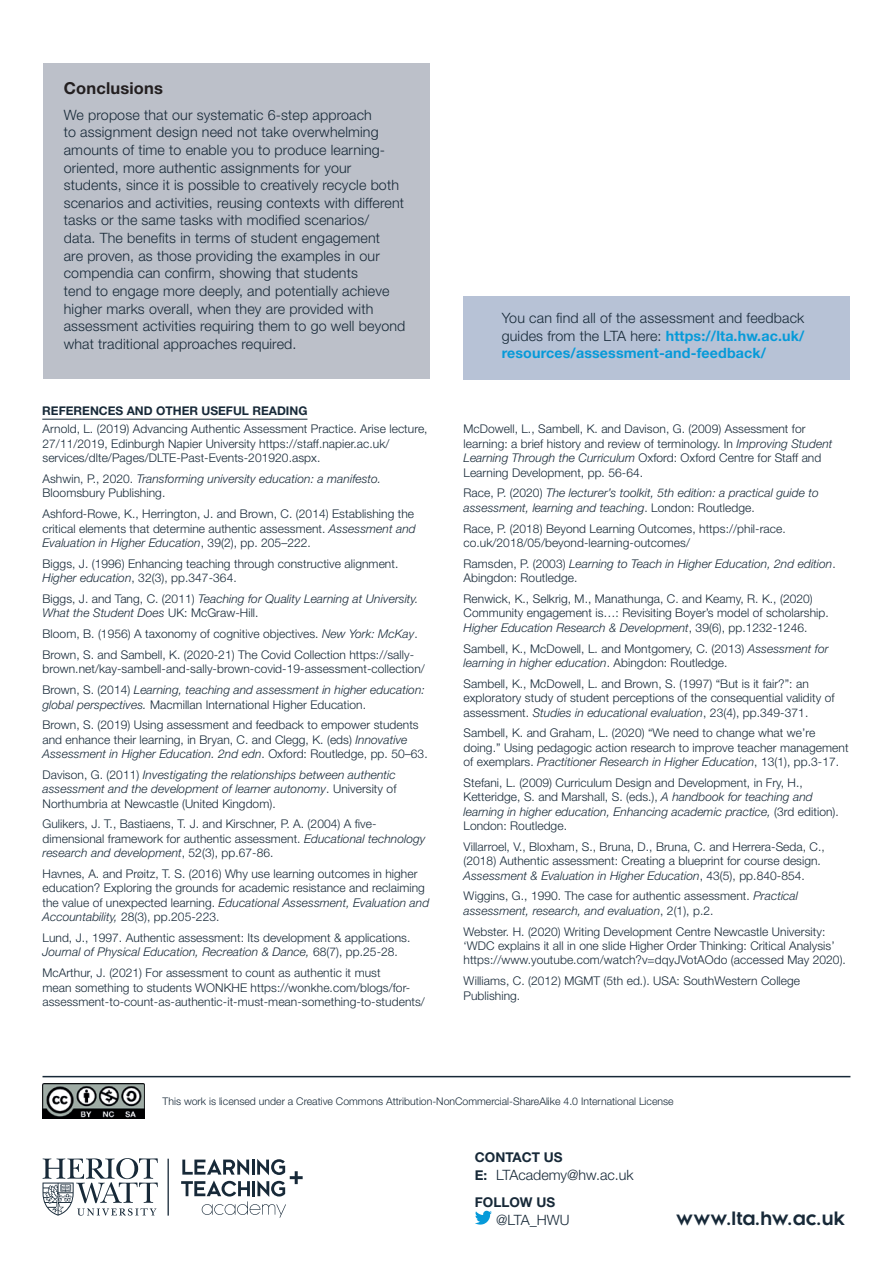
<style>
.page{position:relative;width:893px;height:1263px;background:#fff}
.page>*{position:absolute;margin:0;border:0;box-sizing:border-box;transform-origin:0 0}
.t1{font:700 18px "Kessel 105";color:#172938}
.Bullet_2_para{font:700 16.5px "Helvetica Neue LT Std";letter-spacing:.01em;color:#231f20}
.Bullet_2_para-2{font:300 14.25px/17.7px "Helvetica Neue LT Std";letter-spacing:.01em;color:#172938}
.t2{font:700 13.5px "Helvetica Neue LT Std";color:#172938}
.References{font:300 12px/14.4px "Helvetica Neue LT Std";letter-spacing:.005em;color:#172938}
.References-2{font:italic 300 12px/14.4px "Helvetica Neue LT Std";letter-spacing:.005em;color:#172938}
.t3{font:700 12px "Helvetica Neue LT Std";color:#172938}
.t4{font:300 10.5px "Helvetica Neue LT Std";color:#172938}
.s1{font-style:normal}
.s2{font-style:italic}
.s3{font-weight:700;color:#069ad9}
.s4{font-weight:700;font-size:13.5px}
</style>
<div class="page">
<div style="left:463px;top:296px;width:387px;height:83px;background:#b7c2d6"></div>
<hr style="left:42px;top:419px;width:265px;height:1px;background:#172938">
<div style="left:43px;top:64px;width:386px;height:315px;background:#bcc0c9"></div>
<svg style="left:475px;top:1211px;width:17px;height:13px"></svg>
<svg style="left:42px;top:1158px;width:116px;height:58px"></svg>
<hr style="left:168px;top:1159px;width:1px;height:56px;background:#172938">
<svg style="left:181px;top:1159px;width:122px;height:58px"></svg>
<hr style="left:43px;top:1076px;width:807px;height:1px;background:#172938">
<img style="left:43px;top:1083px;width:101px;height:36px">
<p class="Bullet_2_para" style="left:64px;top:77px;width:101px">Conclusions</p>
<p class="Bullet_2_para-2" style="left:64px;top:105px;width:343px">We propose that our systematic 6-step approach<br>to assignment design need not take overwhelming amounts of time to enable you to produce learning&shy;oriented, more authentic assignments for your students, since it is possible to creatively recycle both scenarios and activities, reusing contexts with different tasks or the same tasks with modified scenarios/<br>data. The benefits in terms of student engagement<br>are proven, as those providing the examples in our compendia can confirm, showing that students<br>tend to engage more deeply, and potentially achieve higher marks overall, when they are provided with assessment activities requiring them to go well beyond what traditional approaches required.</p>
<p class="t3" style="left:42px;top:403px;width:267px">REFERENCES AND OTHER USEFUL READING</p>
<p class="References" style="left:43px;top:422px;width:387px">Arnold, L. (2019) Advancing Authentic Assessment Practice. Arise lecture,<br>27/11/2019, Edinburgh Napier University https://staff.napier.ac.uk/ services/dlte/Pages/DLTE-Past-Events-201920.aspx.</p>
<p class="References-2" style="left:43px;top:471px;width:340px"><span class="s1">Ashwin, P., 2020.</span> Transforming university education: a manifesto.<br><span class="s1">Bloomsbury Publishing.</span></p>
<p class="References" style="left:43px;top:506px;width:375px">Ashford-Rowe, K., Herrington, J. and Brown, C. (2014) Establishing the critical elements that determine authentic assessment. <span class="s2">Assessment and<br>Evaluation in Higher Education</span>, 39(2), pp. 205–222.</p>
<p class="References" style="left:43px;top:556px;width:357px">Biggs, J. (1996) Enhancing teaching through constructive alignment.<br><span class="s2">Higher education</span>, 32(3), pp.347-364.</p>
<p class="References-2" style="left:43px;top:591px;width:377px"><span class="s1">Biggs, J. and Tang, C. (2011)</span> Teaching for Quality Learning at University.<br>What the Student Does <span class="s1">UK: McGraw-Hill.</span></p>
<p class="References" style="left:43px;top:626px;width:377px">Bloom, B. (1956) A taxonomy of cognitive objectives. <span class="s2">New York: McKay</span>.</p>
<p class="References" style="left:43px;top:647px;width:384px">Brown, S. and Sambell, K. (2020-21) The Covid Collection https://sally&shy;brown.net/kay-sambell-and-sally-brown-covid-19-assessment-collection/</p>
<p class="References-2" style="left:43px;top:682px;width:384px"><span class="s1">Brown, S. (2014)</span> Learning, teaching and assessment in higher education: global perspectives. <span class="s1">Macmillan International Higher Education.</span></p>
<p class="References" style="left:43px;top:717px;width:387px">Brown, S. (2019) Using assessment and feedback to empower students and enhance their learning, in Bryan, C. and Clegg, K. (eds) <span class="s2">Innovative<br>Assessment in Higher Education. 2nd edn</span>. Oxford: Routledge, pp. 50–63.</p>
<p class="References-2" style="left:43px;top:767px;width:355px;text-align:justify"><span class="s1">Davison, G. (2011)</span> Investigating the relationships between authentic assessment and the development of learner autonomy<span class="s1">. University of Northumbria at Newcastle (United Kingdom).</span></p>
<p class="References" style="left:43px;top:817px;width:384px">Gulikers, J. T., Bastiaens, T. J. and Kirschner, P. A. (2004) A five&shy;dimensional framework for authentic assessment. <span class="s2">Educational technology research and development</span>, 52(3), pp.67-86.</p>
<p class="References" style="left:43px;top:866px;width:388px">Havnes, A. and Prøitz, T. S. (2016) Why use learning outcomes in higher education? Exploring the grounds for academic resistance and reclaiming the value of unexpected learning. <span class="s2">Educational Assessment, Evaluation and Accountability,</span> 28(3), pp.205-223.</p>
<p class="References" style="left:43px;top:930px;width:369px">Lund, J., 1997. Authentic assessment: Its development &amp; applications.<br><span class="s2">Journal of Physical Education, Recreation &amp; Dance,</span> 68(7), pp.25-28.</p>
<p class="References" style="left:43px;top:965px;width:384px">McArthur, J. (2021) For assessment to count as authentic it must<br>mean something to students WONKHE https://wonkhe.com/blogs/for&shy;assessment-to-count-as-authentic-it-must-mean-something-to-students/</p>
<p class="Bullet_2_para-2" style="left:502px;top:309px;width:304px;text-align:justify">You can find all of the assessment and feedback guides from the LTA here: <span class="s3">https://lta.hw.ac.uk/ resources/assessment-and-feedback/</span></p>
<p class="References" style="left:463px;top:422px;width:370px">McDowell, L., Sambell, K. and Davison, G. (2009) Assessment for learning: a brief history and review of terminology. In <span class="s2">Improving Student Learning Through the Curriculum</span> Oxford: Oxford Centre for Staff and Learning Development, pp. 56-64.</p>
<p class="References-2" style="left:463px;top:486px;width:357px"><span class="s1">Race, P. (2020)</span> The lecturer’s toolkit, 5th edition: a practical guide to assessment, learning and teaching<span class="s1">. London: Routledge.</span></p>
<p class="References" style="left:463px;top:521px;width:324px">Race, P. (2018) Beyond Learning Outcomes, https://phil-race. co.uk/2018/05/beyond-learning-outcomes/</p>
<p class="References-2" style="left:463px;top:556px;width:374px"><span class="s1">Ramsden, P. (2003)</span> Learning to Teach in Higher Education, 2nd edition<span class="s1">.<br>Abingdon: Routledge.</span></p>
<p class="References" style="left:463px;top:591px;width:367px">Renwick, K., Selkrig, M., Manathunga, C. and Keamy, R. K., (2020)<br>Community engagement is…: Revisiting Boyer’s model of scholarship.<br><span class="s2">Higher Education Research &amp; Development</span>, 39(6), pp.1232-1246.</p>
<p class="References" style="left:463px;top:641px;width:367px">Sambell, K., McDowell, L. and Montgomery, C. (2013) <span class="s2">Assessment for learning in higher education</span>. Abingdon: Routledge.</p>
<p class="References" style="left:463px;top:676px;width:373px">Sambell, K., McDowell, L. and Brown, S. (1997) “But is it fair?”: an exploratory study of student perceptions of the consequential validity of assessment. <span class="s2">Studies in educational evaluation</span>, 23(4), pp.349-371.</p>
<p class="References" style="left:463px;top:725px;width:387px">Sambell, K. and Graham, L. (2020) “We need to change what we’re doing.” Using pedagogic action research to improve teacher management of exemplars. <span class="s2">Practitioner Research in Higher Education</span>, 13(1), pp.3-17.</p>
<p class="References" style="left:463px;top:775px;width:377px">Stefani, L. (2009) Curriculum Design and Development, in Fry, H., Ketteridge, S. and Marshall, S. (eds.), <span class="s2">A handbook for teaching and learning in higher education, Enhancing academic practice,</span> (3rd edition).<br>London: Routledge.</p>
<p class="References" style="left:463px;top:839px;width:363px">Villarroel, V., Bloxham, S., Bruna, D., Bruna, C. and Herrera-Seda, C., (2018) Authentic assessment: Creating a blueprint for course design.<br><span class="s2">Assessment &amp; Evaluation in Higher Education</span>, 43(5), pp.840-854.</p>
<p class="References" style="left:463px;top:889px;width:336px">Wiggins, G., 1990. The case for authentic assessment. <span class="s2">Practical assessment, research, and evaluation</span>, 2(1), p.2.</p>
<p class="References" style="left:463px;top:924px;width:384px">Webster. H. (2020) Writing Development Centre Newcastle University: ‘WDC explains it all in one slide Higher Order Thinking: Critical Analysis’ https://www.youtube.com/watch?v=dqyJVotAOdo (accessed May 2020).</p>
<p class="References" style="left:463px;top:973px;width:338px">Williams, C. (2012) MGMT (5th ed.). USA: SouthWestern College<br>Publishing.</p>
<p class="t4" style="left:163px;top:1094px;width:512px">This work is licensed under a Creative Commons Attribution-NonCommercial-ShareAlike 4.0 International License</p>
<p class="t2" style="left:475px;top:1149px;width:89px">CONTACT US</p>
<p class="Bullet_2_para-2" style="left:475px;top:1166px;width:160px"><span class="s4">E:</span> LTAcademy@hw.ac.uk</p>
<p class="t2" style="left:475px;top:1193px;width:82px">FOLLOW US</p>
<p class="Bullet_2_para-2" style="left:496px;top:1210px;width:75px">@LTA_HWU</p>
<h1 class="t1" style="left:676px;top:1209px;width:170px">www.lta.hw.ac.uk</h1>
</div>
